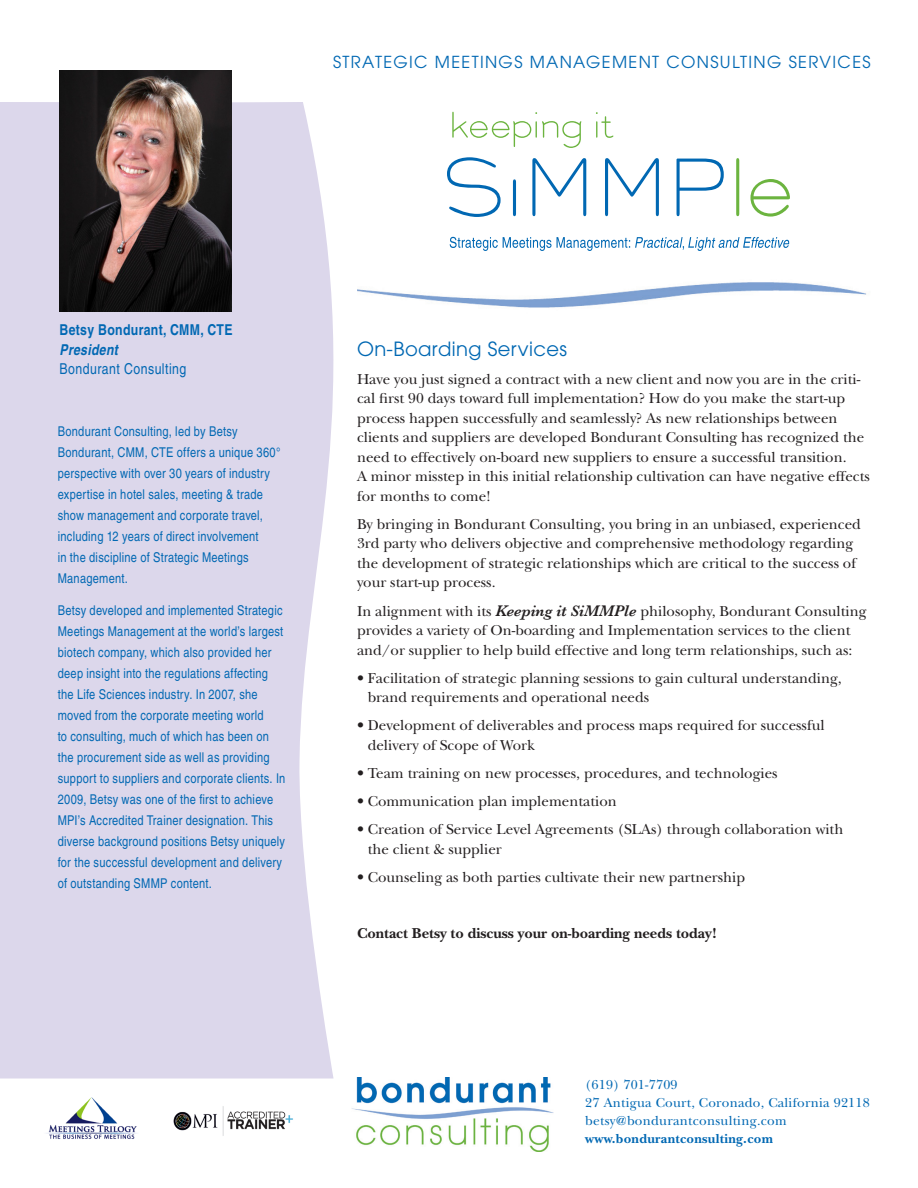
<style>
.page{position:relative;width:918px;height:1188px;background:#fff}
.page>*{position:absolute;margin:0;border:0;box-sizing:border-box;transform-origin:0 0}
.Big_head{font:19.5px "Avant Garde";color:#0168b3}
.Big_head-2{font:16.5px "Avant Garde";letter-spacing:.08em;color:#0168b3}
.Body_black{font:15px/19.5px "New Baskerville";color:#231f20}
.Body_black-2{font:700 15px "New Baskerville";color:#231f20}
.t1{font:700 condensed 15px/19.5px "Helvetica";letter-spacing:.02em;color:#0168b3}
.t2{font:condensed 15px "Helvetica";letter-spacing:.03em;color:#0168b3}
.Small_Helv_margin{font:condensed 13.5px/21px "Helvetica";letter-spacing:.02em;color:#0168b3}
.t3{font:13.5px "New Baskerville";letter-spacing:.02em;color:#0168b3}
.t4{font:700 13.5px "New Baskerville";letter-spacing:.02em;color:#0168b3}
.s1{font-style:italic}
.s2{font-family:"Baskerville";font-weight:600;font-style:italic;font-size:15.75px}
</style>
<div class="page">
<svg style="left:0;top:102px;width:362px;height:976px;fill:#dcd7eb"></svg>
<svg style="left:447px;top:157px;width:54px;height:60px"></svg>
<svg style="left:513px;top:179px;width:3px;height:37px"></svg>
<svg style="left:532px;top:158px;width:54px;height:58px"></svg>
<svg style="left:605px;top:158px;width:54px;height:58px"></svg>
<svg style="left:677px;top:159px;width:47px;height:57px"></svg>
<svg style="left:736px;top:158px;width:3px;height:58px"></svg>
<svg style="left:750px;top:179px;width:40px;height:38px"></svg>
<svg style="left:452px;top:112px;width:129px;height:36px"></svg>
<svg style="left:596px;top:112px;width:17px;height:26px"></svg>
<svg style="left:450px;top:237px;width:340px;height:14px"></svg>
<img style="left:357px;top:280px;width:509px;height:41px">
<img style="left:352px;top:1078px;width:202px;height:73px">
<img style="left:173px;top:1106px;width:120px;height:30px">
<img style="left:46px;top:1097px;width:91px;height:42px">
<img style="left:60px;top:70px;width:171px;height:242px">
<p class="Big_head-2" style="left:333px;top:52px;width:539px">STRATEGIC MEETINGS MANAGEMENT CONSULTING SERVICES</p>
<p class="t1" style="left:60px;top:320px;width:174px">Betsy Bondurant, CMM, CTE<br><span class="s1">President</span></p>
<p class="t2" style="left:60px;top:360px;width:128px">Bondurant Consulting</p>
<p class="Small_Helv_margin" style="left:58px;top:421px;width:224px">Bondurant Consulting, led by Betsy Bondurant, CMM, CTE offers a unique 360° perspective with over 30 years of industry expertise in hotel sales, meeting &amp; trade show management and corporate travel, including 12 years of direct involvement<br>in the discipline of Strategic Meetings Management.</p>
<p class="Small_Helv_margin" style="left:58px;top:599px;width:229px">Betsy developed and implemented Strategic Meetings Management at the world’s largest biotech company, which also provided her deep insight into the regulations affecting the Life Sciences industry. In 2007, she moved from the corporate meeting world<br>to consulting, much of which has been on the procurement side as well as providing support to suppliers and corporate clients. In 2009, Betsy was one of the first to achieve MPI’s Accredited Trainer designation. This diverse background positions Betsy uniquely for the successful development and delivery of outstanding SMMP content.</p>
<p class="Big_head" style="left:357px;top:337px;width:212px">ON-BOARDING SERVICES</p>
<p class="Body_black" style="left:357px;top:369px;width:515px">Have you just signed a contract with a new client and now you are in the criti&shy;cal first 90 days toward full implementation? How do you make the start-up process happen successfully and seamlessly? As new relationships between clients and suppliers are developed Bondurant Consulting has recognized the need to effectively on-board new suppliers to ensure a successful transition.<br>A minor misstep in this initial relationship cultivation can have negative effects for months to come!</p>
<p class="Body_black" style="left:357px;top:514px;width:506px">By bringing in Bondurant Consulting, you bring in an unbiased, experienced 3rd party who delivers objective and comprehensive methodology regarding the development of strategic relationships which are critical to the success of your start-up process.</p>
<p class="Body_black" style="left:357px;top:601px;width:511px">In alignment with its <span class="s2">Keeping it SiMMPle</span> philosophy, Bondurant Consulting provides a variety of On-boarding and Implementation services to the client and/or supplier to help build effective and long term relationships, such as:</p>
<p class="Body_black" style="left:368px;top:668px;width:476px;text-indent:-11px">• Facilitation of strategic planning sessions to gain cultural understanding, brand requirements and operational needs</p>
<p class="Body_black" style="left:368px;top:716px;width:458px;text-indent:-11px">• Development of deliverables and process maps required for successful delivery of Scope of Work</p>
<p class="Body_black" style="left:357px;top:764px;width:422px">• Team training on new processes, procedures, and technologies</p>
<p class="Body_black" style="left:357px;top:792px;width:261px">• Communication plan implementation</p>
<p class="Body_black" style="left:368px;top:820px;width:477px;text-indent:-11px">• Creation of Service Level Agreements (SLAs) through collaboration with the client &amp; supplier</p>
<p class="Body_black" style="left:357px;top:867px;width:390px">• Counseling as both parties cultivate their new partnership</p>
<p class="Body_black-2" style="left:357px;top:925px;width:362px">Contact Betsy to discuss your on-boarding needs today!</p>
<p class="t3" style="left:585px;top:1077px;width:94px">(619) 701-7709</p>
<p class="t3" style="left:585px;top:1095px;width:286px">27 Antigua Court, Coronado, California 92118</p>
<p class="t3" style="left:585px;top:1113px;width:203px">betsy@bondurantconsulting.com</p>
<p class="t4" style="left:585px;top:1131px;width:189px">www.bondurantconsulting.com</p>
</div>
